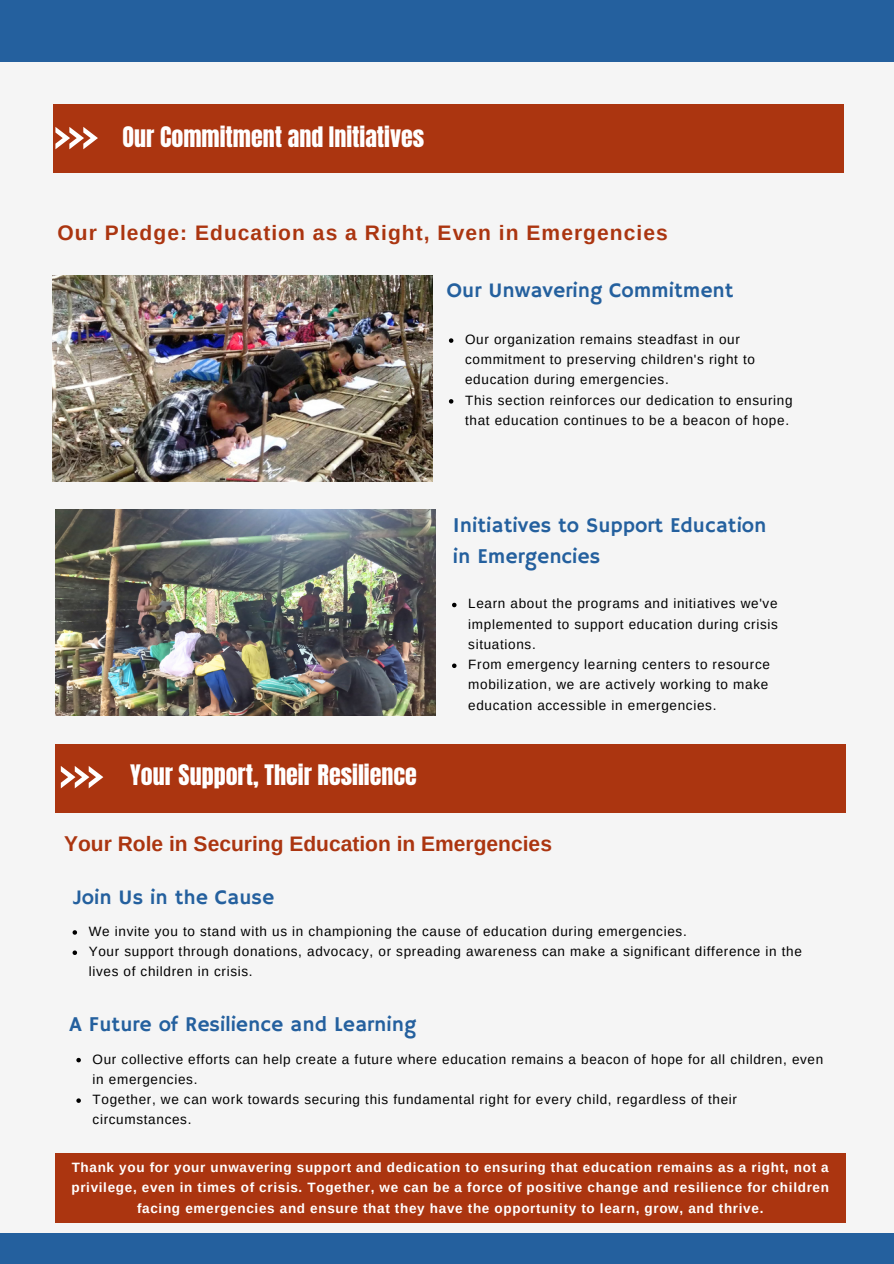
<style>
.page{position:relative;width:894px;height:1264px;background:#fff}
.page>*{position:absolute;margin:0;border:0;box-sizing:border-box;transform-origin:0 0}
.t1{font:24px "Anton";color:#fff}
.t2{font:21px/31.5px "Hammersmith One";color:#24609e}
.t3{font:700 21px "Arimo";letter-spacing:.05em;color:#ab3510}
.t4{font:700 21px "Arimo";color:#ab3510}
.t5{font:13.5px/20.2px "Arimo";letter-spacing:.05em;color:#000}
.t6{font:700 13.5px/20.2px "Arimo";letter-spacing:.05em;color:#fff;text-align:center}
</style>
<div class="page">
<div style="left:0;top:0;width:893px;height:1263px;background:#f5f5f5"></div>
<div style="left:0;top:0;width:893px;height:62px;background:#24609e"></div>
<div style="left:0;top:1233px;width:893px;height:30px;background:#24609e"></div>
<div style="left:53px;top:105px;width:790px;height:68px;background:#ab3510"></div>
<svg style="left:55px;top:127px;width:43px;height:22px"></svg>
<img style="left:52px;top:276px;width:380px;height:206px">
<img style="left:55px;top:510px;width:381px;height:206px">
<div style="left:55px;top:744px;width:790px;height:68px;background:#ab3510"></div>
<svg style="left:61px;top:766px;width:42px;height:22px"></svg>
<svg style="left:449px;top:338px;width:4px;height:5px"></svg>
<svg style="left:449px;top:399px;width:4px;height:4px"></svg>
<svg style="left:452px;top:602px;width:4px;height:5px"></svg>
<svg style="left:452px;top:663px;width:4px;height:5px"></svg>
<svg style="left:73px;top:930px;width:4px;height:4px"></svg>
<svg style="left:73px;top:950px;width:4px;height:5px"></svg>
<svg style="left:76px;top:1057px;width:5px;height:5px"></svg>
<svg style="left:76px;top:1098px;width:5px;height:4px"></svg>
<div style="left:55px;top:1153px;width:790px;height:69px;background:#ab3510"></div>
<p class="t1" style="left:122px;top:119px;width:303px">Our Commitment and Initiatives</p>
<p class="t3" style="left:58px;top:221px;width:611px">Our Pledge: Education as a Right, Even in Emergencies</p>
<p class="t2" style="left:446px;top:275px;width:289px">Our Unwavering Commitment</p>
<p class="t5" style="left:465px;top:329px;width:291px">Our organization remains steadfast in our commitment to preserving children's right to education during emergencies.</p>
<p class="t5" style="left:465px;top:390px;width:329px">This section reinforces our dedication to ensuring that education continues to be a beacon of hope.</p>
<p class="t2" style="left:453px;top:510px;width:315px">Initiatives to Support Education in Emergencies</p>
<p class="t1" style="left:130px;top:757px;width:288px">Your Support, Their Resilience</p>
<p class="t5" style="left:468px;top:593px;width:311px;text-align:justify">Learn about the programs and initiatives we've implemented to support education during crisis situations.</p>
<p class="t5" style="left:468px;top:654px;width:303px">From emergency learning centers to resource mobilization, we are actively working to make education accessible in emergencies.</p>
<p class="t4" style="left:64px;top:831px;width:489px">Your Role in Securing Education in Emergencies</p>
<p class="t2" style="left:73px;top:882px;width:203px">Join Us in the Cause</p>
<p class="t5" style="left:89px;top:921px;width:599px">We invite you to stand with us in championing the cause of education during emergencies.</p>
<p class="t5" style="left:89px;top:941px;width:714px">Your support through donations, advocacy, or spreading awareness can make a significant difference in the lives of children in crisis.</p>
<p class="t2" style="left:70px;top:1009px;width:348px">A Future of Resilience and Learning</p>
<p class="t5" style="left:93px;top:1048px;width:732px">Our collective efforts can help create a future where education remains a beacon of hope for all children, even in emergencies.</p>
<p class="t5" style="left:93px;top:1089px;width:645px">Together, we can work towards securing this fundamental right for every child, regardless of their circumstances.</p>
<p class="t6" style="left:71px;top:1157px;width:759px">Thank you for your unwavering support and dedication to ensuring that education remains as a right, not a privilege, even in times of crisis. Together, we can be a force of positive change and resilience for children facing emergencies and ensure that they have the opportunity to learn, grow, and thrive.</p>
</div>
